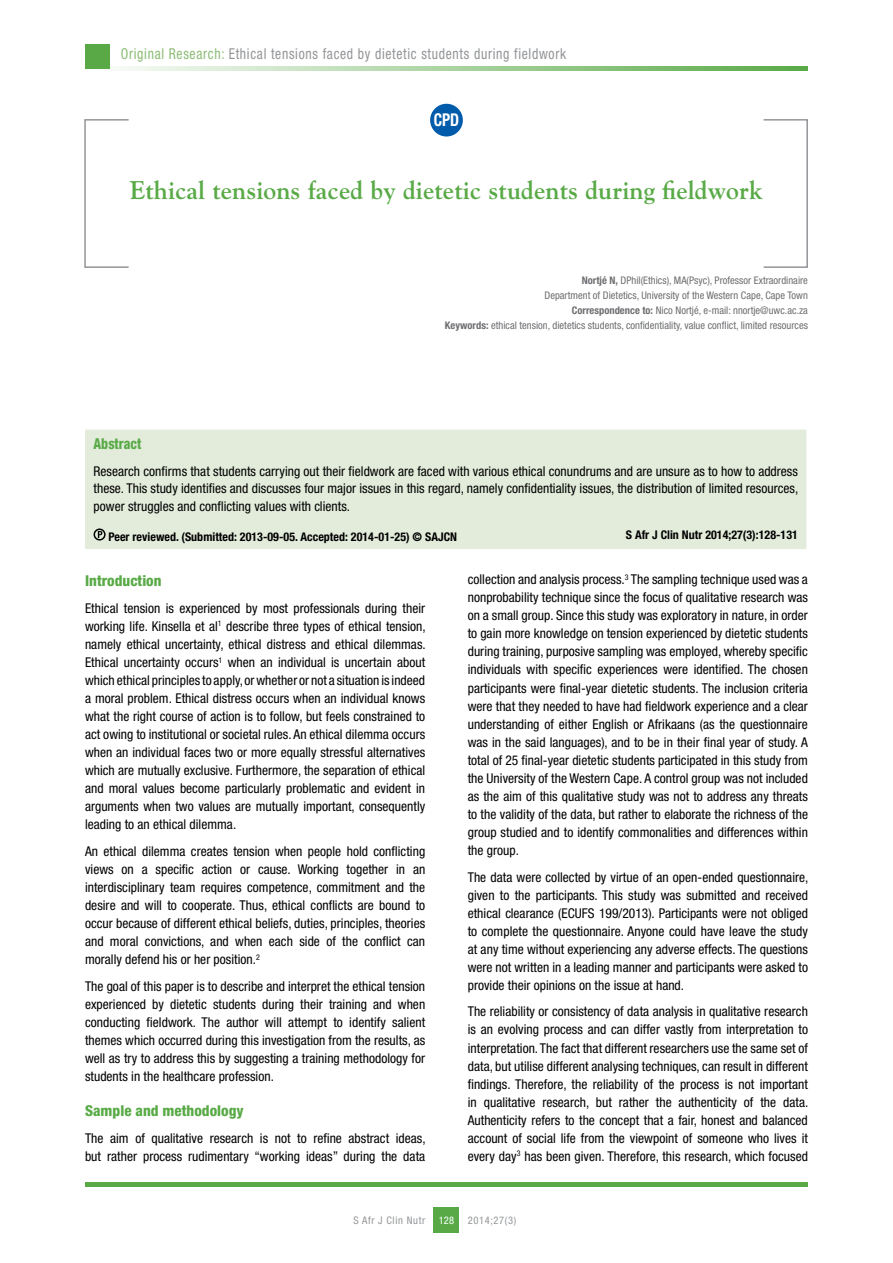
<style>
.page{position:relative;width:893px;height:1263px;background:#fff}
.page>*{position:absolute;margin:0;border:0;box-sizing:border-box;transform-origin:0 0}
.t1{font:700 25.5px "Goudy";color:#59aa47}
.t2{font:700 condensed 17.7px "Helvetica Neue LT Std";color:#fff;scale:.89 1}
.t3{font:condensed 15px "Helvetica Neue LT Std";letter-spacing:.05em;color:#939598;scale:.91 1}
.t4{font:800 condensed 15px "Helvetica Neue LT Std";color:#59aa47}
.t5{font:800 condensed 15px "Helvetica Neue LT Std";color:#59aa47;scale:.9 1}
.t6{font:condensed 13.5px/18px "Helvetica Neue LT Std";color:#000;text-align:justify}
.t7{font:700 condensed 12px "Helvetica Neue LT Std";color:#000}
.t8{font:condensed 10.5px/15px "Helvetica Neue LT Std";color:#6d6e71;text-align:right}
.t9{font:condensed 10.5px "Helvetica Neue LT Std";letter-spacing:.06em;color:#939598}
.t10{font:condensed 10.5px "Helvetica Neue LT Std";color:#fff}
.s1{color:#8cbd76}
.s2{font-weight:700}
</style>
<div class="page">
<div style="left:434px;top:1208px;width:25px;height:25px;background:#59aa47"></div>
<div style="left:85px;top:1182px;width:723px;height:5px;background:#59aa47"></div>
<svg style="left:85px;top:66px;width:723px;height:5px;background:#a8d29f"></svg>
<div style="left:763px;top:119px;width:45px;height:149px;border:2px solid #939598"></div>
<div style="left:84px;top:119px;width:45px;height:149px;border:2px solid #939598"></div>
<div style="left:85px;top:44px;width:24px;height:24px;background:#59aa47"></div>
<div style="left:85px;top:430px;width:721px;height:119px;background:#e3ecdb"></div>
<div style="left:94px;top:528px;width:12px;height:12px;border:2px solid #000;border-radius:50%"></div>
<svg style="left:98px;top:531px;width:4px;height:7px"></svg>
<div style="left:430px;top:104px;width:33px;height:32px;background:#005baa;border-radius:50%"></div>
<p class="t3" style="left:121px;top:45px;width:491px"><span class="s1">Original Research:</span> Ethical tensions faced by dietetic students during fieldwork</p>
<h2 class="t2" style="left:434px;top:109px;width:30px">CPD</h2>
<h1 class="t1" style="left:130px;top:174px;width:635px">Ethical tensions faced by dietetic students during fieldwork</h1>
<p class="t8" style="left:445px;top:272px;width:365px"><span class="s2">Nortjé N,</span> DPhil(Ethics), MA(Psyc), Professor Extraordinaire<br>Department of Dietetics, University of the Western Cape, Cape Town<br><span class="s2">Correspondence to:</span> Nico Nortjé, e-mail: nnortje@uwc.ac.za<br><span class="s2">Keywords:</span> ethical tension, dietetics students, confidentiality, value conflict, limited resources</p>
<p class="t5" style="left:94px;top:434px;width:55px">Abstract</p>
<p class="t6" style="left:94px;top:462px;width:706px">Research confirms that students carrying out their fieldwork are faced with various ethical conundrums and are unsure as to how to address these. This study identifies and discusses four major issues in this regard, namely confidentiality issues, the distribution of limited resources, power struggles and conflicting values with clients.</p>
<p class="t7" style="left:109px;top:529px;width:350px">Peer reviewed. (Submitted: 2013-09-05. Accepted: 2014-01-25) © SAJCN</p>
<p class="t7" style="left:626px;top:527px;width:174px">S Afr J Clin Nutr 2014;27(3):128-131</p>
<p class="t4" style="left:85px;top:572px;width:78px">Introduction</p>
<p class="t6" style="left:85px;top:599px;width:342px">Ethical tension is experienced by most professionals during their working life. Kinsella et al<sup>1</sup> describe three types of ethical tension, namely ethical uncertainty, ethical distress and ethical dilemmas.<br>Ethical uncertainty occurs<sup>1</sup> when an individual is uncertain about which ethical principles to apply, or whether or not a situation is indeed a moral problem. Ethical distress occurs when an individual knows what the right course of action is to follow, but feels constrained to act owing to institutional or societal rules. An ethical dilemma occurs when an individual faces two or more equally stressful alternatives which are mutually exclusive. Furthermore, the separation of ethical and moral values become particularly problematic and evident in arguments when two values are mutually important, consequently leading to an ethical dilemma.</p>
<p class="t6" style="left:85px;top:842px;width:342px">An ethical dilemma creates tension when people hold conflicting views on a specific action or cause. Working together in an interdisciplinary team requires competence, commitment and the desire and will to cooperate. Thus, ethical conflicts are bound to occur because of different ethical beliefs, duties, principles, theories and moral convictions, and when each side of the conflict can morally defend his or her position.<sup>2</sup></p>
<p class="t6" style="left:85px;top:977px;width:342px">The goal of this paper is to describe and interpret the ethical tension experienced by dietetic students during their training and when conducting fieldwork. The author will attempt to identify salient themes which occurred during this investigation from the results, as well as try to address this by suggesting a training methodology for students in the healthcare profession.</p>
<p class="t4" style="left:85px;top:1102px;width:160px">Sample and methodology</p>
<p class="t6" style="left:85px;top:1129px;width:342px">The aim of qualitative research is not to refine abstract ideas, but rather process rudimentary “working ideas” during the data</p>
<p class="t6" style="left:468px;top:570px;width:342px">collection and analysis process.<sup>3</sup> The sampling technique used was a nonprobability technique since the focus of qualitative research was on a small group. Since this study was exploratory in nature, in order to gain more knowledge on tension experienced by dietetic students during training, purposive sampling was employed, whereby specific individuals with specific experiences were identified. The chosen participants were final-year dietetic students. The inclusion criteria were that they needed to have had fieldwork experience and a clear understanding of either English or Afrikaans (as the questionnaire was in the said languages), and to be in their final year of study. A total of 25 final-year dietetic students participated in this study from the University of the Western Cape. A control group was not included as the aim of this qualitative study was not to address any threats to the validity of the data, but rather to elaborate the richness of the group studied and to identify commonalities and differences within the group.</p>
<p class="t6" style="left:468px;top:868px;width:342px">The data were collected by virtue of an open-ended questionnaire, given to the participants. This study was submitted and received ethical clearance (ECUFS 199/2013). Participants were not obliged to complete the questionnaire. Anyone could have leave the study at any time without experiencing any adverse effects. The questions were not written in a leading manner and participants were asked to provide their opinions on the issue at hand.</p>
<p class="t6" style="left:468px;top:1002px;width:342px">The reliability or consistency of data analysis in qualitative research is an evolving process and can differ vastly from interpretation to interpretation. The fact that different researchers use the same set of data, but utilise different analysing techniques, can result in different findings. Therefore, the reliability of the process is not important in qualitative research, but rather the authenticity of the data.<br>Authenticity refers to the concept that a fair, honest and balanced account of social life from the viewpoint of someone who lives it every day<sup>3</sup> has been given. Therefore, this research, which focused</p>
<p class="t9" style="left:354px;top:1214px;width:73px">S Afr J Clin Nutr</p>
<p class="t9" style="left:468px;top:1214px;width:50px">2014;27(3)</p>
<p class="t10" style="left:439px;top:1214px;width:17px">128</p>
</div>
